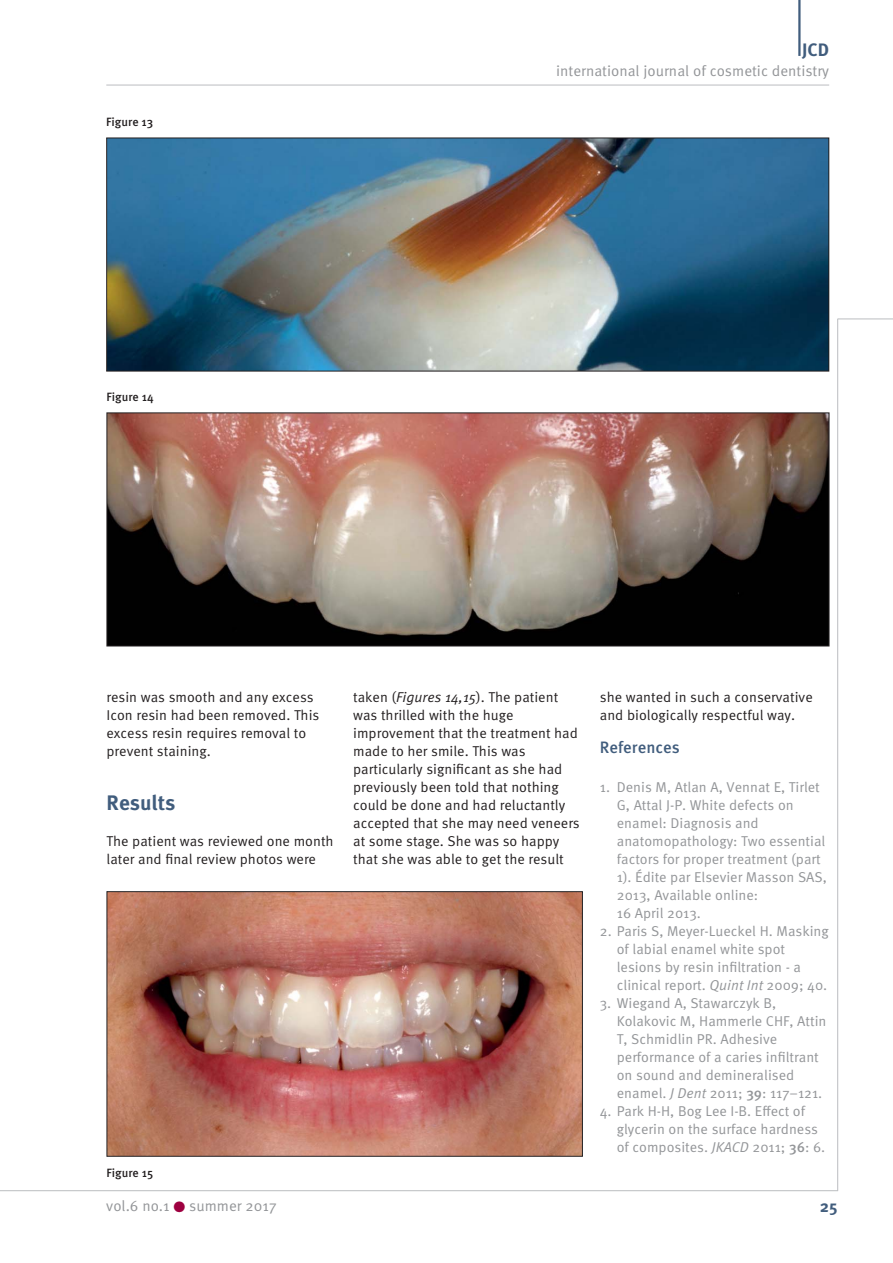
<style>
.page{position:relative;width:893px;height:1263px;background:#fff}
.page>*{position:absolute;margin:0;border:0;box-sizing:border-box;transform-origin:0 0}
.t1{font:700 21px "Meta Pro";color:#415d7d}
.t2{font:700 18px "Meta Pro";color:#415d7d}
.t3{font:500 16.5px "Meta Pro";color:#415d7d}
.t4{font:700 16.5px "Meta Pro";color:#415d7d}
.t5{font:15px "Meta Pro";color:#939598}
.t6{font:14.25px/18px "Meta Pro";color:#939598}
.t7{font:14.25px/18px "Meta Pro";color:#231f20}
.t8{font:500 12px "Meta Pro";color:#231f20}
.s1{font-style:italic}
.s2{font-weight:500}
.s3{color:#9e0040}
</style>
<div class="page">
<hr style="left:838px;top:319px;width:55px;height:1px;background:#bbbdc0">
<hr style="left:837px;top:319px;width:1px;height:872px;background:#bbbdc0">
<hr style="left:0;top:1190px;width:838px;height:1px;background:#bbbdc0">
<hr style="left:106px;top:85px;width:723px;height:1px;background:#bbbdc0">
<hr style="left:798px;top:0;width:2px;height:56px;background:#415d7d">
<img style="left:108px;top:140px;width:719px;height:229px">
<div style="left:106px;top:138px;width:723px;height:233px;border:1px solid #231f20"></div>
<img style="left:109px;top:893px;width:472px;height:262px">
<div style="left:107px;top:891px;width:476px;height:266px;border:1px solid #231f20"></div>
<img style="left:109px;top:414px;width:718px;height:230px">
<div style="left:107px;top:412px;width:722px;height:234px;border:1px solid #231f20"></div>
<p class="t8" style="left:106px;top:115px;width:48px">Figure 13</p>
<p class="t8" style="left:107px;top:390px;width:49px">Figure 14</p>
<p class="t2" style="left:802px;top:39px;width:28px">JCD</p>
<p class="t5" style="left:556px;top:65px;width:275px">international journal of cosmetic dentistry</p>
<p class="t7" style="left:107px;top:689px;width:214px">resin was smooth and any excess<br>Icon resin had been removed. This excess resin requires removal to prevent staining.</p>
<h1 class="t1" style="left:107px;top:790px;width:70px">Results</h1>
<p class="t7" style="left:107px;top:833px;width:229px">The patient was reviewed one month later and final review photos were</p>
<p class="t7" style="left:353px;top:689px;width:228px">taken (<span class="s1">Figures 14,15</span>). The patient was thrilled with the huge improvement that the treatment had made to her smile. This was particularly significant as she had previously been told that nothing could be done and had reluctantly accepted that she may need veneers at some stage. She was so happy that she was able to get the result</p>
<p class="t8" style="left:107px;top:1165px;width:48px">Figure 15</p>
<p class="t7" style="left:600px;top:689px;width:214px">she wanted in such a conservative and biologically respectful way.</p>
<p class="t3" style="left:600px;top:738px;width:82px">References</p>
<p class="t6" style="left:617px;top:779px;width:212px;text-indent:-17px">1. Denis M, Atlan A, Vennat E, Tirlet<br>G, Attal J-P. White defects on enamel: Diagnosis and anatomopathology: Two essential factors for proper treatment (part<br>1). Édite par Elsevier Masson SAS,<br>2013, Available online:<br>16 April 2013.</p>
<p class="t6" style="left:617px;top:923px;width:213px;text-indent:-17px">2. Paris S, Meyer-Lueckel H. Masking of labial enamel white spot lesions by resin infiltration - a clinical report. <span class="s1">Quint Int</span> 2009; 40.</p>
<p class="t6" style="left:617px;top:995px;width:211px;text-indent:-17px">3. Wiegand A, Stawarczyk B,<br>Kolakovic M, Hammerle CHF, Attin<br>T, Schmidlin PR. Adhesive performance of a caries infiltrant on sound and demineralised enamel. <span class="s1">J Dent</span> 2011; <span class="s2">39</span>: 117–121.</p>
<p class="t6" style="left:617px;top:1103px;width:210px;text-indent:-17px">4. Park H-H, Bog Lee I-B. Effect of glycerin on the surface hardness of composites. <span class="s1">JKACD</span> 2011; <span class="s2">36</span>: 6.</p>
<p class="t5" style="left:106px;top:1199px;width:172px">vol.6 no.1 <span class="s3">●</span> summer 2017</p>
<p class="t4" style="left:820px;top:1196px;width:19px">25</p>
</div>
